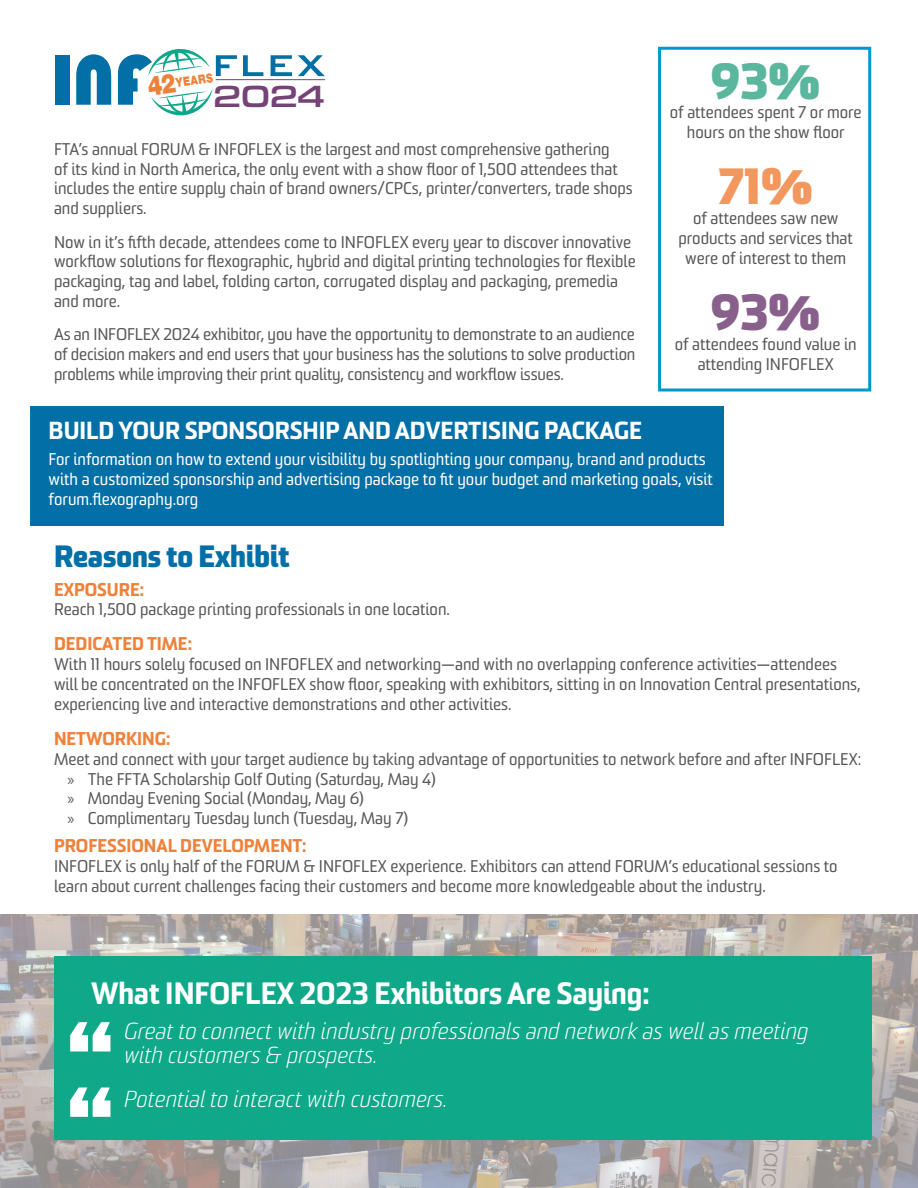
<style>
.page{position:relative;width:918px;height:1188px;background:#fff}
.page>*{position:absolute;margin:0;border:0;box-sizing:border-box;transform-origin:0 0}
.t1{font:127.5px "Alfa Slab One";color:#fff}
.Body_text{font:800 49.5px "Sommet";color:#5ab69d}
.Body_text-2{font:800 49.5px "Sommet";color:#f2975d}
.Body_text-3{font:800 49.5px "Sommet";color:#89608b}
.t2{font:500 31.8px "Eurostile Ext";color:#754375}
.Head_A{font:900 30px "Sommet";color:#fff}
.Head_A-2{font:800 30px "Sommet";color:#026fa6}
.Head_B{font:900 24px "Sommet";color:#fff}
.Head_A-3{font:italic 300 22.5px/24px "Sommet";color:#fff}
.Head_B-2{font:900 18px "Sommet";color:#ee813a}
.Body_text-4{font:16.5px/19.8px "Sommet";color:#57585a}
.Body_text-5{font:16.5px/19.8px "Sommet";color:#fff}
.t3{font:900 12.6px "Helvetica Neue LT Std";color:#ee813a;scale:.81 1}
.s1{font-size:27px}
.s2{font-family:"Myriad Pro"}
</style>
<div class="page">
<div style="left:658px;top:47px;width:213px;height:345px;border:3px solid #09c"></div>
<div style="left:30px;top:406px;width:694px;height:120px;background:#026fa6"></div>
<div style="left:55px;top:55px;width:15px;height:50px;background:#026fa6"></div>
<svg style="left:76px;top:54px;width:35px;height:51px"></svg>
<svg style="left:118px;top:49px;width:119px;height:67px"></svg>
<svg style="left:243px;top:55px;width:20px;height:21px"></svg>
<svg style="left:271px;top:55px;width:21px;height:21px"></svg>
<svg style="left:298px;top:55px;width:27px;height:21px"></svg>
<hr style="left:216px;top:79px;width:109px;height:1px;background:#754375">
<img style="left:0;top:915px;width:918px;height:273px">
<div style="left:54px;top:956px;width:817px;height:183px;background:#0fa889"></div>
<p class="t3" style="left:147px;top:79px;width:83px;rotate:-8deg"><span class="s1">42</span>YEARS</p>
<p class="t2" style="left:212px;top:73px;width:115px">2024</p>
<p class="Body_text-4" style="left:54px;top:139px;width:580px">FTA’s annual FORUM &amp; INFOFLEX is the largest and most comprehensive gathering<br>of its kind in North America, the only event with a show floor of 1,500 attendees that includes the entire supply chain of brand owners/CPCs, printer/converters, trade shops and suppliers.</p>
<p class="Body_text-4" style="left:54px;top:232px;width:583px">Now in it’s fifth decade, attendees come to INFOFLEX every year to discover innovative workflow solutions for flexographic, hybrid and digital printing technologies for flexible packaging, tag and label, folding carton, corrugated display and packaging, premedia and more.</p>
<p class="Body_text-4" style="left:54px;top:324px;width:583px;text-align:justify">As an INFOFLEX 2024 exhibitor, you have the opportunity to demonstrate to an audience of decision makers and end users that your business has the solutions to solve production problems while improving their print quality, consistency and workflow issues.</p>
<p class="Body_text" style="left:711px;top:50px;width:111px">93%</p>
<p class="Body_text-4" style="left:687px;top:122px;width:159px">hours on the show floor</p>
<p class="Body_text-4" style="left:670px;top:103px;width:193px">of attendees spent 7 or more</p>
<p class="Body_text-2" style="left:719px;top:155px;width:96px">71%</p>
<p class="Body_text-4" style="left:679px;top:228px;width:176px;text-align:center">products and services that were of interest to them</p>
<p class="Body_text-4" style="left:693px;top:208px;width:147px">of attendees saw new</p>
<p class="Body_text-3" style="left:711px;top:281px;width:111px">93%</p>
<p class="Body_text-4" style="left:698px;top:354px;width:138px">attending INFOFLEX</p>
<p class="Body_text-4" style="left:675px;top:334px;width:183px">of attendees found value in</p>
<p class="Head_B" style="left:49px;top:415px;width:595px">BUILD YOUR SPONSORSHIP AND ADVERTISING PACKAGE</p>
<p class="Body_text-5" style="left:49px;top:449px;width:666px">For information on how to extend your visibility by spotlighting your company, brand and products with a customized sponsorship and advertising package to fit your budget and marketing goals, visit forum.flexography.org</p>
<p class="Head_A-2" style="left:54px;top:537px;width:237px">Reasons to Exhibit</p>
<p class="Head_B-2" style="left:54px;top:578px;width:92px">EXPOSURE:</p>
<p class="Body_text-4" style="left:54px;top:599px;width:397px">Reach 1,500 package printing professionals in one location.</p>
<p class="Head_B-2" style="left:54px;top:633px;width:140px">DEDICATED TIME:</p>
<p class="Body_text-4" style="left:54px;top:654px;width:808px">With 11 hours solely focused on INFOFLEX and networking—and with no overlapping conference activities—attendees will be concentrated on the INFOFLEX show floor, speaking with exhibitors, sitting in on Innovation Central presentations, experiencing live and interactive demonstrations and other activities.</p>
<p class="Head_B-2" style="left:54px;top:727px;width:118px">NETWORKING:</p>
<p class="Body_text-4" style="left:54px;top:749px;width:809px">Meet and connect with your target audience by taking advantage of opportunities to network before and after INFOFLEX:</p>
<p class="Body_text-4" style="left:68px;top:769px;width:370px"><span class="s2">»</span> The FFTA Scholarship Golf Outing (Saturday, May 4)</p>
<p class="Body_text-4" style="left:68px;top:788px;width:298px"><span class="s2">»</span> Monday Evening Social (Monday, May 6)</p>
<p class="Body_text-4" style="left:68px;top:808px;width:342px"><span class="s2">»</span> Complimentary Tuesday lunch (Tuesday, May 7)</p>
<p class="Head_B-2" style="left:54px;top:835px;width:254px">PROFESSIONAL DEVELOPMENT:</p>
<p class="Body_text-4" style="left:54px;top:856px;width:785px">INFOFLEX is only half of the FORUM &amp; INFOFLEX experience. Exhibitors can attend FORUM’s educational sessions to learn about current challenges facing their customers and become more knowledgeable about the industry.</p>
<p class="Head_A" style="left:91px;top:975px;width:560px">What INFOFLEX 2023 Exhibitors Are Saying:</p>
<p class="t1" style="left:65px;top:964px;width:51px">“</p>
<p class="t1" style="left:65px;top:1029px;width:51px">“</p>
<p class="Head_A-3" style="left:123px;top:1019px;width:686px">Great to connect with industry professionals and network as well as meeting with customers &amp; prospects.</p>
<p class="Head_A-3" style="left:123px;top:1087px;width:325px">Potential to interact with customers.</p>
</div>
